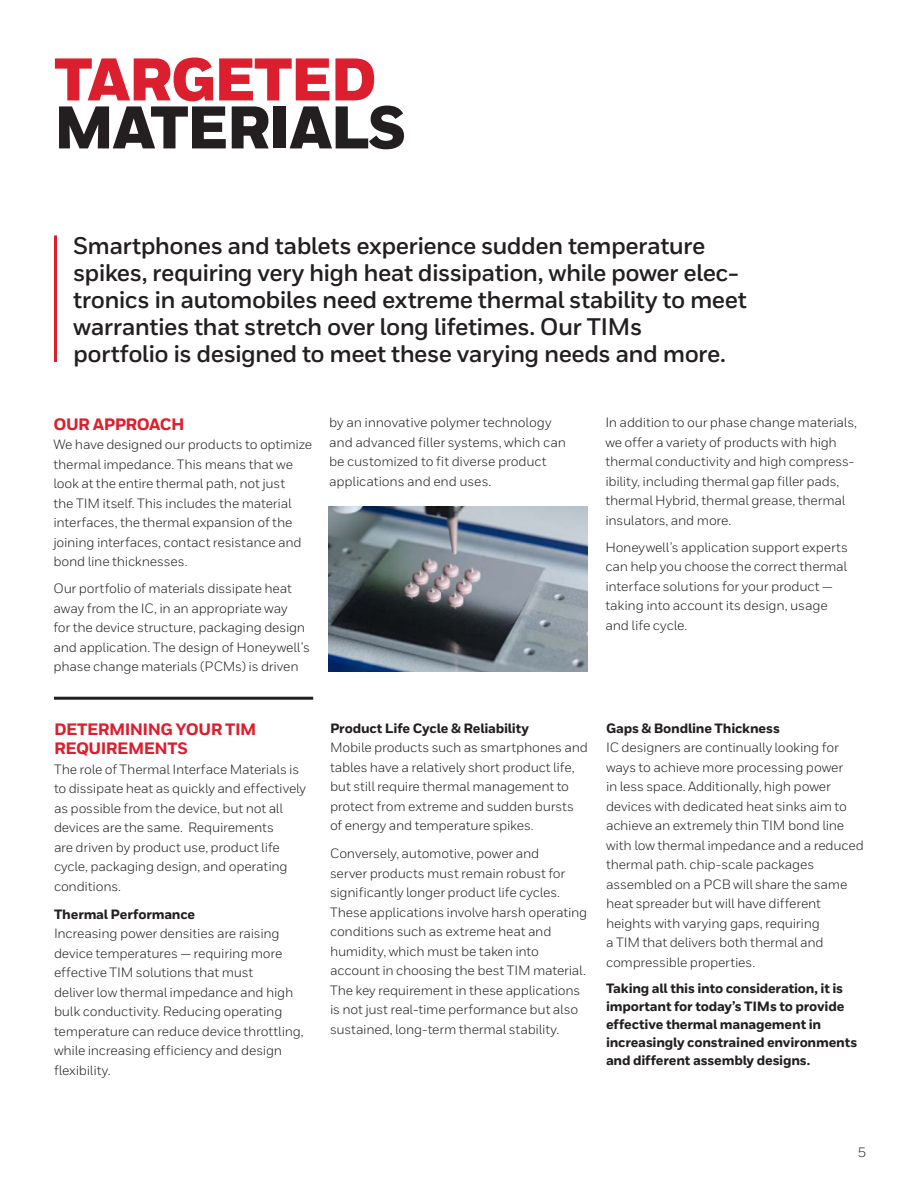
<style>
.page{position:relative;width:918px;height:1188px;background:#fff}
.page>*{position:absolute;margin:0;border:0;box-sizing:border-box;transform-origin:0 0}
._06_Inside__Heading{font:900 60px/48px "Honeywell Sans";letter-spacing:-.03em;color:#231f20}
.t1{font:700 24px/27px "Honeywell Sans";letter-spacing:-.025em;color:#231f20}
._09_Inside__Body_Hea{font:800 16.5px/19.5px "Honeywell Sans";letter-spacing:-.03em;color:#dc1f2e}
._10_Inside__Body_Tex{font:13.5px/19.5px "Honeywell Sans";letter-spacing:-.015em;color:#231f20}
._10_Inside__Body_Tex-2{font:800 13.5px/18px "Honeywell Sans";letter-spacing:-.015em;color:#231f20}
.s1{color:#dc1f2e}
.s2{font-weight:800}
</style>
<div class="page">
<hr style="left:54px;top:235px;width:3px;height:127px;background:#dc1f2e">
<img style="left:328px;top:506px;width:260px;height:165px">
<hr style="left:54px;top:697px;width:259px;height:3px;background:#231f20">
<p class="_06_Inside__Heading" style="left:54px;top:58px;width:354px"><span class="s1">TARGETED<br></span>MATERIALS</p>
<p class="t1" style="left:73px;top:233px;width:675px">Smartphones and tablets experience sudden temperature spikes, requiring very high heat dissipation, while power elec&shy;tronics in automobiles need extreme thermal stability to meet warranties that stretch over long lifetimes. Our TIMs<br>portfolio is designed to meet these varying needs and more.</p>
<p class="_09_Inside__Body_Hea" style="left:53px;top:415px;width:133px">OUR APPROACH</p>
<p class="_10_Inside__Body_Tex" style="left:53px;top:435px;width:260px">We have designed our products to optimize thermal impedance. This means that we look at the entire thermal path, not just<br>the TIM itself. This includes the material interfaces, the thermal expansion of the joining interfaces, contact resistance and bond line thicknesses.</p>
<p class="_10_Inside__Body_Tex" style="left:53px;top:579px;width:258px">Our portfolio of materials dissipate heat away from the IC, in an appropriate way<br>for the device structure, packaging design and application. The design of Honeywell’s phase change materials (PCMs) is driven</p>
<p class="_10_Inside__Body_Tex" style="left:329px;top:413px;width:238px">by an innovative polymer technology and advanced filler systems, which can be customized to fit diverse product applications and end uses.</p>
<p class="_10_Inside__Body_Tex" style="left:605px;top:413px;width:253px">In addition to our phase change materials, we offer a variety of products with high thermal conductivity and high compress&shy;ibility, including thermal gap filler pads, thermal Hybrid, thermal grease, thermal insulators, and more.</p>
<p class="_10_Inside__Body_Tex" style="left:605px;top:537px;width:244px">Honeywell’s application support experts can help you choose the correct thermal interface solutions for your product — taking into account its design, usage and life cycle.</p>
<p class="_09_Inside__Body_Hea" style="left:54px;top:720px;width:204px">DETERMINING YOUR TIM<br>REQUIREMENTS</p>
<p class="_10_Inside__Body_Tex" style="left:54px;top:759px;width:254px">The role of Thermal Interface Materials is to dissipate heat as quickly and effectively as possible from the device, but not all devices are the same. Requirements<br>are driven by product use, product life cycle, packaging design, and operating conditions.</p>
<p class="_10_Inside__Body_Tex" style="left:54px;top:904px;width:251px"><span class="s2">Thermal Performance<br></span>Increasing power densities are raising device temperatures — requiring more effective TIM solutions that must<br>deliver low thermal impedance and high bulk conductivity. Reducing operating temperature can reduce device throttling, while increasing efficiency and design flexibility.</p>
<p class="_10_Inside__Body_Tex" style="left:330px;top:718px;width:260px"><span class="s2">Product Life Cycle &amp; Reliability<br></span>Mobile products such as smartphones and tables have a relatively short product life, but still require thermal management to protect from extreme and sudden bursts of energy and temperature spikes.</p>
<p class="_10_Inside__Body_Tex" style="left:330px;top:844px;width:259px">Conversely, automotive, power and<br>server products must remain robust for significantly longer product life cycles.<br>These applications involve harsh operating conditions such as extreme heat and humidity, which must be taken into account in choosing the best TIM material.<br>The key requirement in these applications is not just real-time performance but also sustained, long-term thermal stability.</p>
<p class="_10_Inside__Body_Tex" style="left:606px;top:718px;width:260px"><span class="s2">Gaps &amp; Bondline Thickness<br></span>IC designers are continually looking for ways to achieve more processing power<br>in less space. Additionally, high power devices with dedicated heat sinks aim to achieve an extremely thin TIM bond line with low thermal impedance and a reduced thermal path. chip-scale packages assembled on a PCB will share the same heat spreader but will have different heights with varying gaps, requiring<br>a TIM that delivers both thermal and compressible properties.</p>
<p class="_10_Inside__Body_Tex-2" style="left:606px;top:980px;width:253px">Taking all this into consideration, it is important for today’s TIMs to provide effective thermal management in increasingly constrained environments and different assembly designs.</p>
<p class="_10_Inside__Body_Tex" style="left:858px;top:1143px;width:10px">5</p>
</div>
